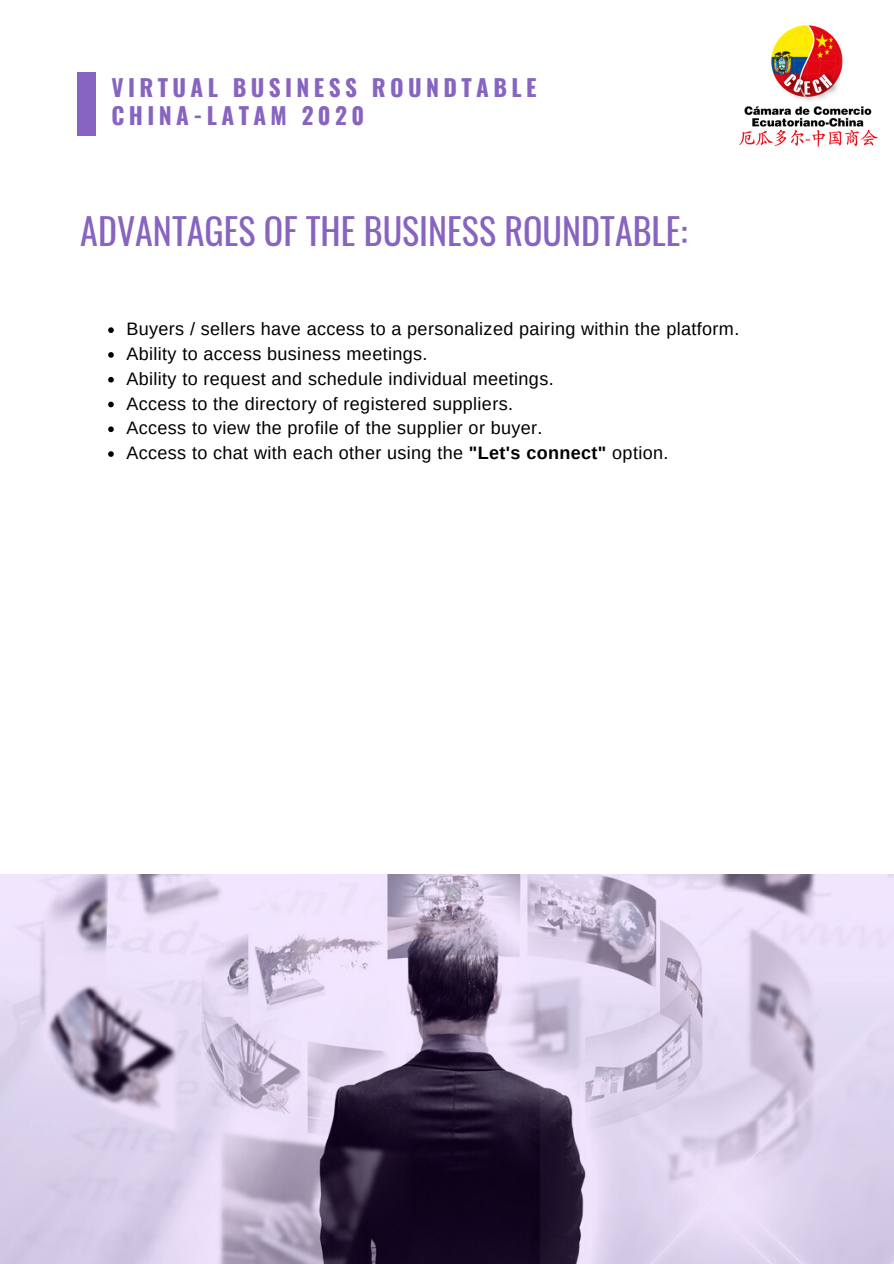
<style>
.page{position:relative;width:894px;height:1264px;background:#fff}
.page>*{position:absolute;margin:0;border:0;box-sizing:border-box;transform-origin:0 0}
.t1{font:36px "Oswald";color:#8864c1}
.t2{font:700 23.25px/28.2px "Oswald";letter-spacing:.19em;color:#8864c1}
.t3{font:18px/24.8px "Arimo";letter-spacing:.02em;color:#000}
.s1{font-weight:700}
</style>
<div class="page">
<svg style="left:108px;top:327px;width:6px;height:6px"></svg>
<svg style="left:108px;top:352px;width:6px;height:6px"></svg>
<svg style="left:108px;top:377px;width:6px;height:5px"></svg>
<svg style="left:108px;top:401px;width:6px;height:6px"></svg>
<svg style="left:108px;top:426px;width:6px;height:6px"></svg>
<svg style="left:108px;top:451px;width:6px;height:6px"></svg>
<div style="left:77px;top:72px;width:18px;height:63px;background:#8864c1"></div>
<img style="left:0;top:874px;width:893px;height:389px">
<img style="left:739px;top:25px;width:139px;height:123px">
<p class="t2" style="left:111px;top:72px;width:426px">VIRTUAL BUSINESS ROUNDTABLE<br>CHINA-LATAM 2020</p>
<h1 class="t1" style="left:80px;top:203px;width:608px">ADVANTAGES OF THE BUSINESS ROUNDTABLE:</h1>
<p class="t3" style="left:126px;top:316px;width:614px">Buyers / sellers have access to a personalized pairing within the platform.<br>Ability to access business meetings.<br>Ability to request and schedule individual meetings.<br>Access to the directory of registered suppliers.<br>Access to view the profile of the supplier or buyer.<br>Access to chat with each other using the <span class="s1">"Let's connect"</span> option.</p>
</div>
